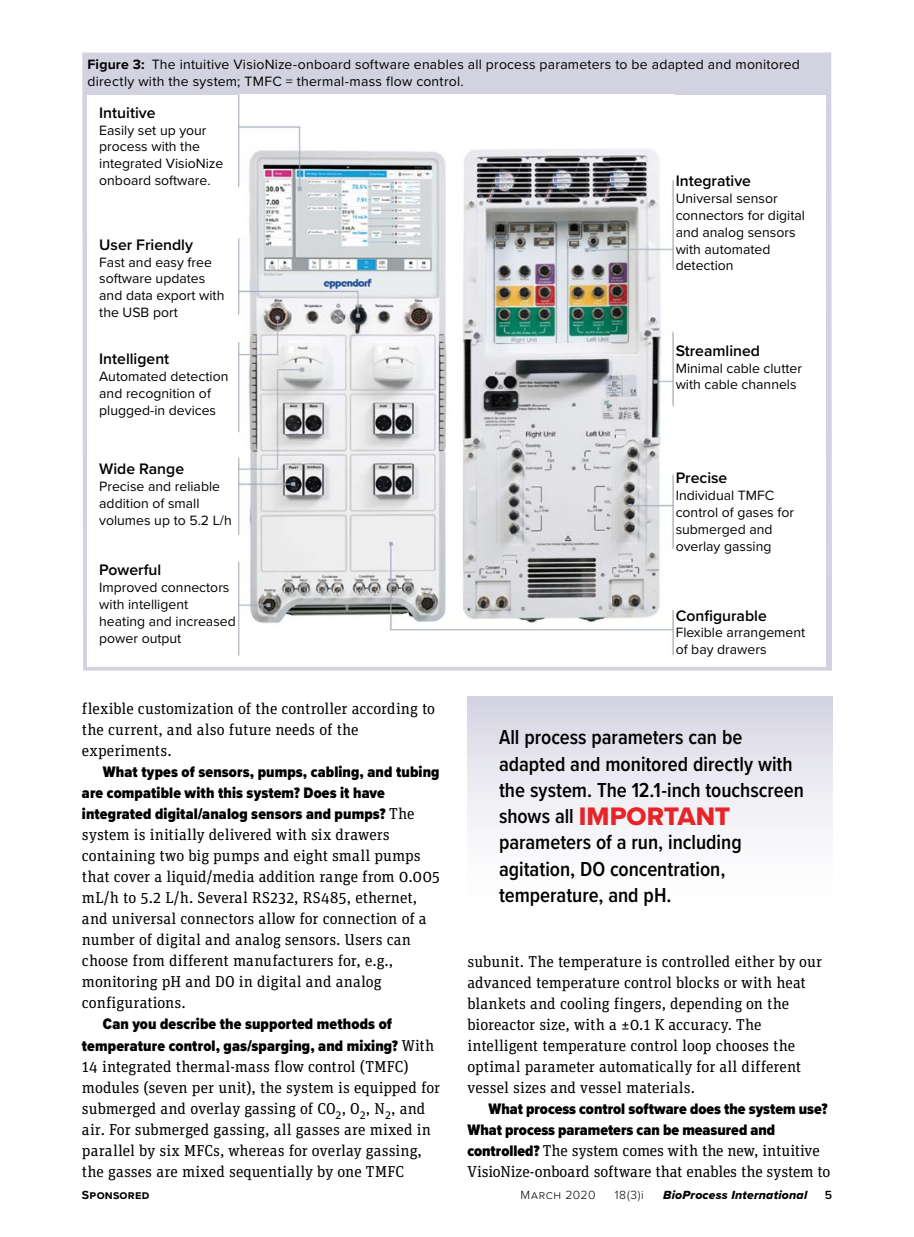
<style>
.page{position:relative;width:914px;height:1237px;background:#fff}
.page>*{position:absolute;margin:0;border:0;box-sizing:border-box;transform-origin:0 0}
.t1{font:26.25px "Proxima Nova Extrabld";color:#e62529}
.t2{font:600 21px/26.2px "Proxima Nova Cond";color:#000}
.t3{font:15.75px/21px "Unit Slab Pro";letter-spacing:.005em;color:#000}
.t4{font:900 15.75px/21px "Proxima Nova Cond";letter-spacing:.01em;color:#000}
.t5{font:600 15.75px "Proxima Nova";color:#000}
.t6{font:14px/16.8px "Proxima Nova";color:#000}
.t7{font:12.25px "Proxima Nova Extrabld It";letter-spacing:.015em;color:#000}
.t8{font:300 12.25px "Proxima Nova";letter-spacing:.05em;color:#000}
.t9{font:700 12.25px "Proxima Nova";letter-spacing:.02em;color:#000}
.t10{font:600 12.25px "Proxima Nova";color:#000}
.s1{font-weight:700}
.s2{font-family:"Unit Slab Pro";font-weight:400}
.s3{font-family:"Proxima Nova Cond";font-weight:600;font-size:21px;color:#000}
.s4{font-family:"Proxima Nova Cond";font-weight:900}
</style>
<div class="page">
<svg style="left:82px;top:52px;width:750px;height:618px;background:#d5d5e3"></svg>
<div style="left:88px;top:95px;width:737px;height:571px;background:#fff"></div>
<img style="left:238px;top:95px;width:435px;height:560px">
<div style="left:467px;top:696px;width:365px;height:234px;background:linear-gradient(to bottom,#d9d8e5,#fff)"></div>
<p class="t6" style="left:88px;top:55px;width:714px;line-height:17.5px"><span class="s1">Figure 3:</span> The intuitive VisioNize‑onboard software enables all process parameters to be adapted and monitored directly with the system; TMFC = thermal‑mass flow control.</p>
<p class="t5" style="left:99px;top:101px;width:58px">Intuitive</p>
<p class="t6" style="left:99px;top:121px;width:126px">Easily set up your process with the integrated VisioNize onboard software.</p>
<p class="t5" style="left:99px;top:233px;width:95px">User Friendly</p>
<p class="t6" style="left:99px;top:253px;width:127px">Fast and easy free software updates and data export with the USB port</p>
<p class="t5" style="left:99px;top:347px;width:72px">Intelligent</p>
<p class="t6" style="left:99px;top:367px;width:131px">Automated detection and recognition of plugged-in devices</p>
<p class="t5" style="left:99px;top:457px;width:86px">Wide Range</p>
<p class="t6" style="left:99px;top:477px;width:134px">Precise and reliable addition of small volumes up to 5.2 L/h</p>
<p class="t5" style="left:99px;top:558px;width:64px">Powerful</p>
<p class="t6" style="left:99px;top:578px;width:138px">Improved connectors with intelligent heating and increased power output</p>
<p class="t3" style="left:82px;top:698px;width:355px">flexible customization of the controller according to the current, and also future needs of the experiments.</p>
<p class="t4" style="left:82px;top:761px;width:359px;text-indent:21px">What types of sensors, pumps, cabling, and tubing are compatible with this system? Does it have integrated digital/analog sensors and pumps? <span class="s2">The</span></p>
<p class="t3" style="left:82px;top:824px;width:359px">system is initially delivered with six drawers containing two big pumps and eight small pumps that cover a liquid/media addition range from 0.005 mL/h to 5.2 L/h. Several RS232, RS485, ethernet, and universal connectors allow for connection of a number of digital and analog sensors. Users can choose from different manufacturers for, e.g., monitoring pH and DO in digital and analog configurations.</p>
<p class="t4" style="left:82px;top:1013px;width:354px;text-indent:21px">Can you describe the supported methods of temperature control, gas/sparging, and mixing? <span class="s2">With</span></p>
<p class="t3" style="left:82px;top:1054px;width:360px">14 integrated thermal-mass flow control (TMFC) modules (seven per unit), the system is equipped for submerged and overlay gassing of CO<sub>2</sub>, O<sub>2</sub>, N<sub>2</sub>, and air. For submerged gassing, all gasses are mixed in parallel by six MFCs, whereas for overlay gassing, the gasses are mixed sequentially by one TMFC</p>
<p class="t5" style="left:675px;top:169px;width:77px">Integrative</p>
<p class="t6" style="left:675px;top:189px;width:131px">Universal sensor connectors for digital and analog sensors with automated detection</p>
<p class="t5" style="left:675px;top:339px;width:86px">Streamlined</p>
<p class="t6" style="left:675px;top:360px;width:128px;line-height:15.8px">Minimal cable clutter with cable channels</p>
<p class="t5" style="left:675px;top:466px;width:53px">Precise</p>
<p class="t6" style="left:675px;top:486px;width:120px">Individual TMFC control of gases for submerged and overlay gassing</p>
<p class="t5" style="left:675px;top:603px;width:93px">Configurable</p>
<p class="t6" style="left:675px;top:623px;width:131px">Flexible arrangement of bay drawers</p>
<h2 class="t2" style="left:499px;top:723px;width:306px">All process parameters can be adapted and monitored directly with the system. The 12.1-inch touchscreen</h2>
<h1 class="t1" style="left:499px;top:796px;width:233px"><span class="s3">shows all</span> IMPORTANT</h1>
<h2 class="t2" style="left:499px;top:828px;width:244px">parameters of a run, including agitation, DO concentration, temperature, and pH.</h2>
<p class="t3" style="left:467px;top:950px;width:356px">subunit. The temperature is controlled either by our advanced temperature control blocks or with heat blankets and cooling fingers, depending on the bioreactor size, with a ±0.1 K accuracy. The intelligent temperature control loop chooses the optimal parameter automatically for all different vessel sizes and vessel materials.</p>
<p class="t4" style="left:467px;top:1097px;width:361px;text-indent:21px">What process control software does the system use?<br>What process parameters can be measured and</p>
<p class="t3" style="left:467px;top:1139px;width:364px"><span class="s4">controlled?</span> The system comes with the new, intuitive<br>VisioNize-onboard software that enables the system to</p>
<p class="t9" style="left:82px;top:1185px;width:69px">SPONSORED</p>
<p class="t8" style="left:520px;top:1185px;width:76px">March 2020</p>
<p class="t8" style="left:614px;top:1185px;width:31px">18(3)i</p>
<p class="t7" style="left:663px;top:1185px;width:145px">BioProcess International</p>
<p class="t10" style="left:824px;top:1185px;width:9px">5</p>
</div>
